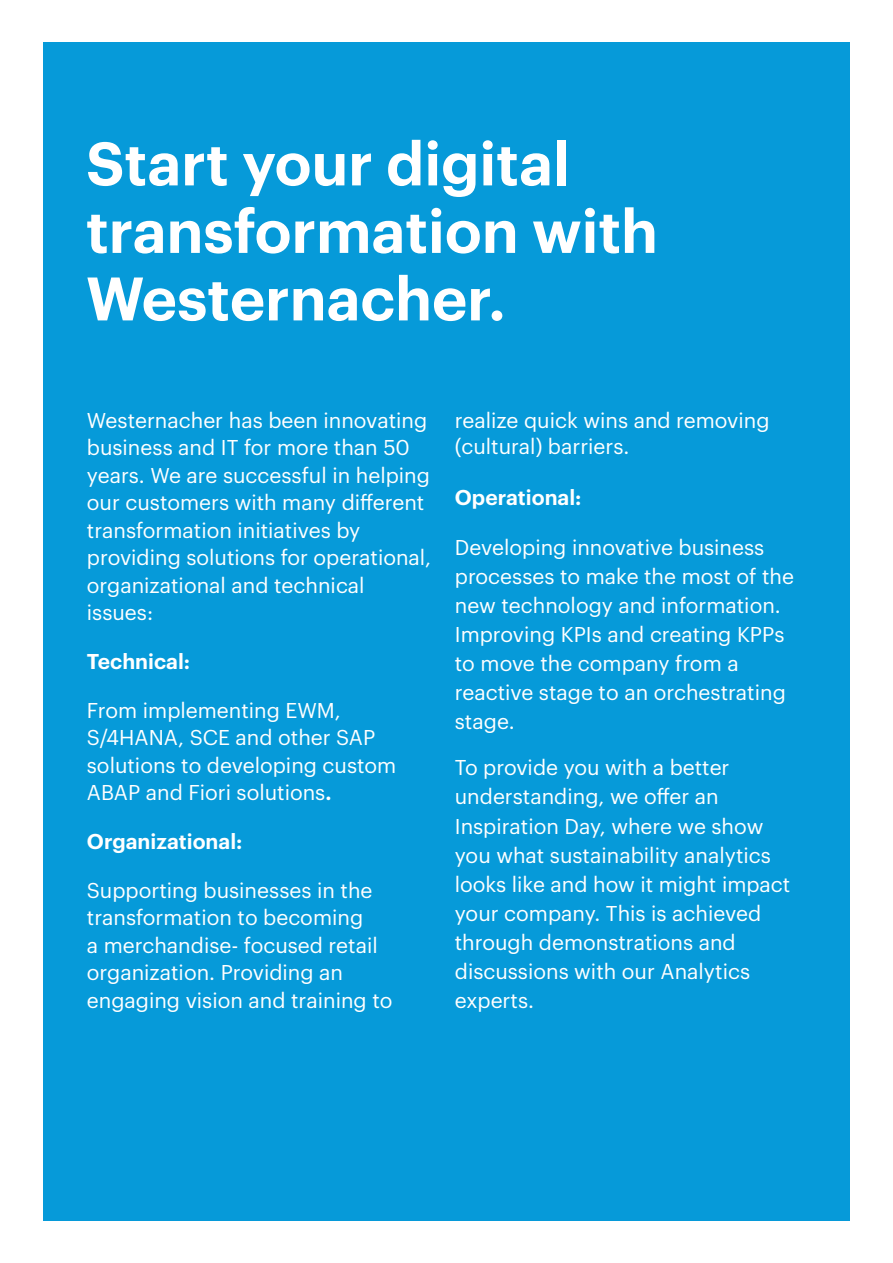
<style>
.page{position:relative;width:893px;height:1263px;background:#fff}
.page>*{position:absolute;margin:0;border:0;box-sizing:border-box;transform-origin:0 0}
.t1{font:600 60px/67.5px "Graphik";color:#fff}
.t2{font:21px/27.5px "Graphik";color:#fff}
.t3{font:600 21px "Graphik";color:#fff}
.s1{font-weight:600}
</style>
<div class="page">
<div style="left:43px;top:42px;width:807px;height:1179px;background:#069ad9"></div>
<p class="t1" style="left:86px;top:125px;width:573px">Start your digital transformation with<br>Westernacher.</p>
<p class="t2" style="left:87px;top:405px;width:346px">Westernacher has been innovating business and IT for more than 50 years. We are successful in helping our customers with many different transformation initiatives by providing solutions for operational, organizational and technical issues:</p>
<p class="t3" style="left:87px;top:645px;width:105px">Technical:</p>
<p class="t2" style="left:87px;top:695px;width:311px">From implementing EWM,<br>S/4HANA, SCE and other SAP solutions to developing custom<br>ABAP and Fiori solutions<span class="s1">.</span></p>
<p class="t3" style="left:87px;top:825px;width:157px">Organizational:</p>
<p class="t2" style="left:87px;top:875px;width:307px">Supporting businesses in the transformation to becoming<br>a merchandise- focused retail organization. Providing an engaging vision and training to</p>
<p class="t2" style="left:455px;top:405px;width:316px;line-height:26.5px">realize quick wins and removing (cultural) barriers.</p>
<p class="t3" style="left:455px;top:481px;width:128px">Operational:</p>
<p class="t2" style="left:455px;top:531px;width:341px;line-height:29.1px">Developing innovative business processes to make the most of the new technology and information.<br>Improving KPIs and creating KPPs to move the company from a reactive stage to an orchestrating stage.</p>
<p class="t2" style="left:455px;top:751px;width:337px;line-height:29.1px">To provide you with a better understanding, we offer an<br>Inspiration Day, where we show you what sustainability analytics looks like and how it might impact your company. This is achieved through demonstrations and discussions with our Analytics experts.</p>
</div>
